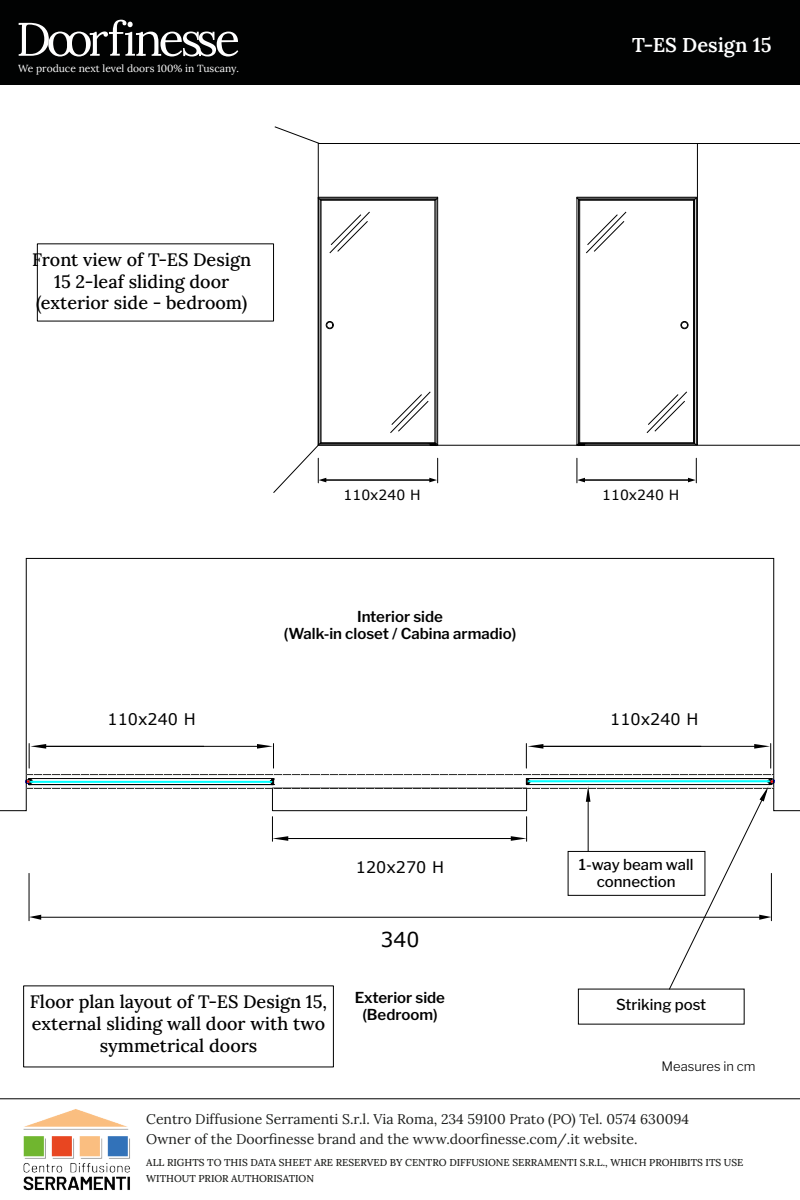
<style>
.page{position:relative;width:800px;height:1200px;background:#fff}
.page>*{position:absolute;margin:0;border:0;box-sizing:border-box;transform-origin:0 0}
.t1{font:20.6px "Verdana";color:#000}
.t2{font:600 20px "Lora";color:#fff}
.t3{font:500 18px/21.6px "Lora";color:#000;text-align:center}
.t4{font:16px "Verdana";color:#000}
.t5{font:600 15px/17px "Libre Franklin";color:#000;text-align:center}
.t6{font:500 15px/17px "Libre Franklin";color:#000;text-align:center}
.t7{font:14px/20px "Lora";color:#1d1e1c}
.t8{font:14px "Verdana";color:#000}
.t9{font:300 13px "Libre Franklin";color:#000}
.t10{font:10.3px "Lora";color:#fff}
.t11{font:500 10px/16px "Lora";color:#1d1e1c}
</style>
<div class="page">
<div style="left:23px;top:986px;width:311px;height:81px;border:1px solid #000"></div>
<svg style="left:0;top:558px;width:800px;height:253px"></svg>
<svg style="left:526px;top:744px;width:17px;height:24px"></svg>
<svg style="left:754px;top:744px;width:17px;height:24px"></svg>
<hr style="left:542px;top:746px;width:214px;height:1px;background:#000">
<svg style="left:29px;top:744px;width:17px;height:24px"></svg>
<svg style="left:257px;top:744px;width:17px;height:24px"></svg>
<hr style="left:45px;top:746px;width:214px;height:1px;background:#000">
<svg style="left:429px;top:458px;width:9px;height:25px"></svg>
<hr style="left:325px;top:480px;width:105px;height:1px;background:#000">
<svg style="left:688px;top:458px;width:9px;height:25px"></svg>
<svg style="left:577px;top:458px;width:8px;height:25px"></svg>
<hr style="left:584px;top:480px;width:105px;height:1px;background:#000">
<svg style="left:25px;top:775px;width:750px;height:215px"></svg>
<div style="left:568px;top:851px;width:137px;height:45px;border:1px solid #000"></div>
<svg style="left:274px;top:126px;width:46px;height:18px"></svg>
<hr style="left:697px;top:143px;width:103px;height:1px;background:#000">
<svg style="left:390px;top:391px;width:41px;height:42px"></svg>
<svg style="left:329px;top:212px;width:41px;height:41px"></svg>
<svg style="left:647px;top:391px;width:40px;height:42px"></svg>
<svg style="left:586px;top:212px;width:40px;height:41px"></svg>
<svg style="left:326px;top:321px;width:8px;height:8px"></svg>
<svg style="left:327px;top:322px;width:6px;height:6px"></svg>
<svg style="left:681px;top:322px;width:7px;height:6px"></svg>
<hr style="left:318px;top:445px;width:120px;height:1px;background:#000">
<hr style="left:437px;top:197px;width:1px;height:248px;background:#000">
<hr style="left:436px;top:199px;width:1px;height:245px;background:#000">
<hr style="left:435px;top:200px;width:1px;height:243px;background:#000">
<hr style="left:320px;top:199px;width:116px;height:1px;background:#000">
<hr style="left:321px;top:200px;width:114px;height:1px;background:#000">
<hr style="left:320px;top:199px;width:1px;height:245px;background:#000">
<hr style="left:321px;top:200px;width:1px;height:243px;background:#000">
<svg style="left:273px;top:442px;width:53px;height:51px"></svg>
<hr style="left:318px;top:198px;width:120px;height:1px;background:#000">
<hr style="left:318px;top:197px;width:120px;height:1px;background:#000">
<hr style="left:577px;top:445px;width:119px;height:1px;background:#000">
<hr style="left:577px;top:197px;width:1px;height:248px;background:#000">
<hr style="left:578px;top:199px;width:1px;height:245px;background:#000">
<hr style="left:580px;top:200px;width:1px;height:243px;background:#000">
<hr style="left:579px;top:199px;width:115px;height:1px;background:#000">
<hr style="left:580px;top:200px;width:114px;height:1px;background:#000">
<hr style="left:694px;top:199px;width:1px;height:245px;background:#000">
<hr style="left:693px;top:200px;width:1px;height:243px;background:#000">
<hr style="left:577px;top:198px;width:119px;height:1px;background:#000">
<hr style="left:577px;top:197px;width:119px;height:1px;background:#000">
<div style="left:318px;top:143px;width:380px;height:302px;border:1px solid #000"></div>
<hr style="left:697px;top:445px;width:103px;height:1px;background:#000">
<hr style="left:588px;top:799px;width:1px;height:52px;background:#000">
<div style="left:0;top:0;width:800px;height:84px;background:#010202"></div>
<svg style="left:19px;top:20px;width:219px;height:37px"></svg>
<svg style="left:0;top:1098px;width:800px;height:2px;background:#7f7f7f"></svg>
<img style="left:23px;top:1109px;width:107px;height:82px">
<p class="t10" style="left:18px;top:64px;width:222px">We produce next level doors 100% in Tuscany.</p>
<p class="t2" style="left:632px;top:37px;width:141px">T-ES Design 15</p>
<p class="t3" style="left:32px;top:251px;width:221px">Front view of T-ES Design<br>15 2-leaf sliding door (exterior side - bedroom)</p>
<p class="t8" style="left:344px;top:487px;width:79px">110x240 H</p>
<p class="t8" style="left:602px;top:487px;width:79px">110x240 H</p>
<p class="t5" style="left:284px;top:609px;width:234px">Interior side<br>(Walk-in closet / Cabina armadio)</p>
<p class="t4" style="left:108px;top:710px;width:90px">110x240 H</p>
<p class="t4" style="left:610px;top:710px;width:90px">110x240 H</p>
<p class="t3" style="left:30px;top:993px;width:299px">Floor plan layout of T-ES Design 15, external sliding wall door with two symmetrical doors</p>
<p class="t4" style="left:356px;top:859px;width:90px">120x270 H</p>
<p class="t1" style="left:380px;top:928px;width:41px">340</p>
<p class="t5" style="left:355px;top:990px;width:92px">Exterior side (Bedroom)</p>
<p class="t6" style="left:579px;top:857px;width:116px">1-way beam wall connection</p>
<p class="t6" style="left:616px;top:998px;width:92px">Striking post</p>
<p class="t9" style="left:662px;top:1061px;width:96px">Measures in cm</p>
<p class="t7" style="left:146px;top:1111px;width:544px">Centro Diffusione Serramenti S.r.l. Via Roma, 234 59100 Prato (PO) Tel. 0574 630094<br>Owner of the Doorfinesse brand and the www.doorfinesse.com/.it website.</p>
<p class="t11" style="left:146px;top:1156px;width:599px">ALL RIGHTS TO THIS DATA SHEET ARE RESERVED BY CENTRO DIFFUSIONE SERRAMENTI S.R.L., WHICH PROHIBITS ITS USE<br>WITHOUT PRIOR AUTHORISATION</p>
</div>
